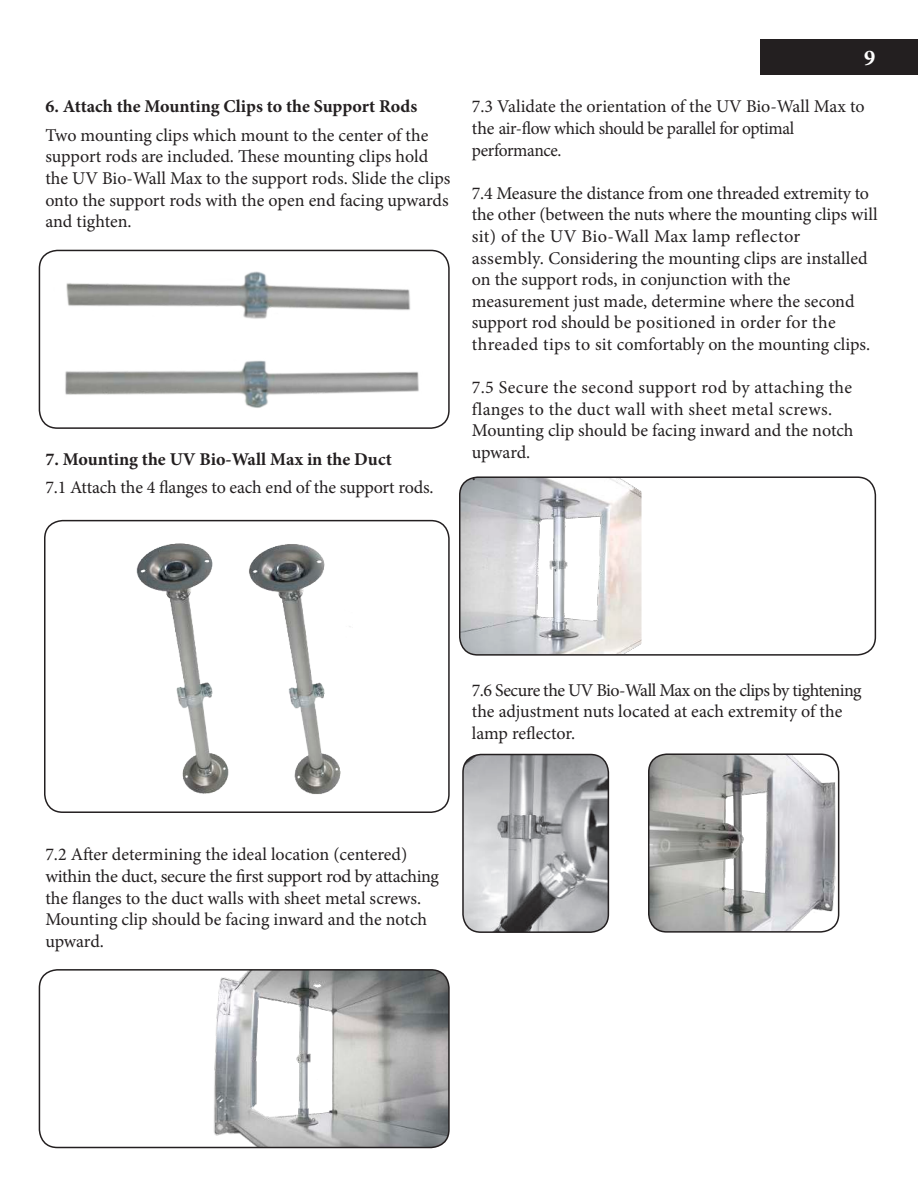
<style>
.page{position:relative;width:918px;height:1188px;background:#fff}
.page>*{position:absolute;margin:0;border:0;box-sizing:border-box;transform-origin:0 0}
.t1{font:700 22.5px "Minion Pro";color:#fff}
.t2{font:18px/21.6px "Minion Pro";letter-spacing:-.005em;color:#231f20}
.t3{font:700 18px "Minion Pro";color:#231f20}
</style>
<div class="page">
<div style="left:760px;top:39px;width:158px;height:35px;background:#231f20"></div>
<img style="left:65px;top:271px;width:354px;height:137px">
<div style="left:39px;top:250px;width:411px;height:179px;border:2px solid #231f20;border-radius:18px"></div>
<img style="left:213px;top:970px;width:236px;height:178px">
<div style="left:39px;top:969px;width:411px;height:179px;border:2px solid #231f20;border-radius:18px"></div>
<img style="left:460px;top:479px;width:182px;height:176px">
<div style="left:459px;top:476px;width:417px;height:180px;border:2px solid #231f20;border-radius:18px"></div>
<img style="left:649px;top:754px;width:187px;height:178px">
<div style="left:648px;top:753px;width:191px;height:180px;border:2px solid #231f20;border-radius:18px"></div>
<img style="left:463px;top:755px;width:145px;height:177px">
<div style="left:462px;top:754px;width:147px;height:179px;border:2px solid #231f20;border-radius:18px"></div>
<img style="left:136px;top:543px;width:215px;height:251px">
<div style="left:44px;top:520px;width:406px;height:293px;border:2px solid #231f20;border-radius:18px"></div>
<p class="t3" style="left:45px;top:100px;width:373px">6. Attach the Mounting Clips to the Support Rods</p>
<p class="t2" style="left:45px;top:126px;width:407px">Two mounting clips which mount to the center of the support rods are included. hese mounting clips hold the UV Bio-Wall Max to the support rods. Slide the clips onto the support rods with the open end facing upwards and tighten.</p>
<p class="t3" style="left:45px;top:452px;width:348px">7. Mounting the UV Bio-Wall Max in the Duct</p>
<p class="t2" style="left:45px;top:478px;width:390px">7.1 Attach the 4 langes to each end of the support rods.</p>
<p class="t1" style="left:864px;top:49px;width:13px">9</p>
<p class="t2" style="left:472px;top:97px;width:394px">7.3 Validate the orientation of the UV Bio-Wall Max to the air-low which should be parallel for optimal performance.</p>
<p class="t2" style="left:472px;top:184px;width:407px">7.4 Measure the distance from one threaded extremity to the other (between the nuts where the mounting clips will sit) of the UV Bio-Wall Max lamp reflector<br>assembly. Considering the mounting clips are installed on the support rods, in conjunction with the measurement just made, determine where the second support rod should be positioned in order for the threaded tips to sit comfortably on the mounting clips.</p>
<p class="t2" style="left:472px;top:378px;width:383px">7.5 Secure the second support rod by attaching the flanges to the duct wall with sheet metal screws.<br>Mounting clip should be facing inward and the notch upward.<br>.</p>
<p class="t2" style="left:472px;top:680px;width:391px">7.6 Secure the UV Bio-Wall Max on the clips by tightening the adjustment nuts located at each extremity of the lamp relector.</p>
<p class="t2" style="left:45px;top:845px;width:395px">7.2 Ater determining the ideal location (centered) within the duct, secure the irst support rod by attaching the langes to the duct walls with sheet metal screws.<br>Mounting clip should be facing inward and the notch upward.</p>
</div>
